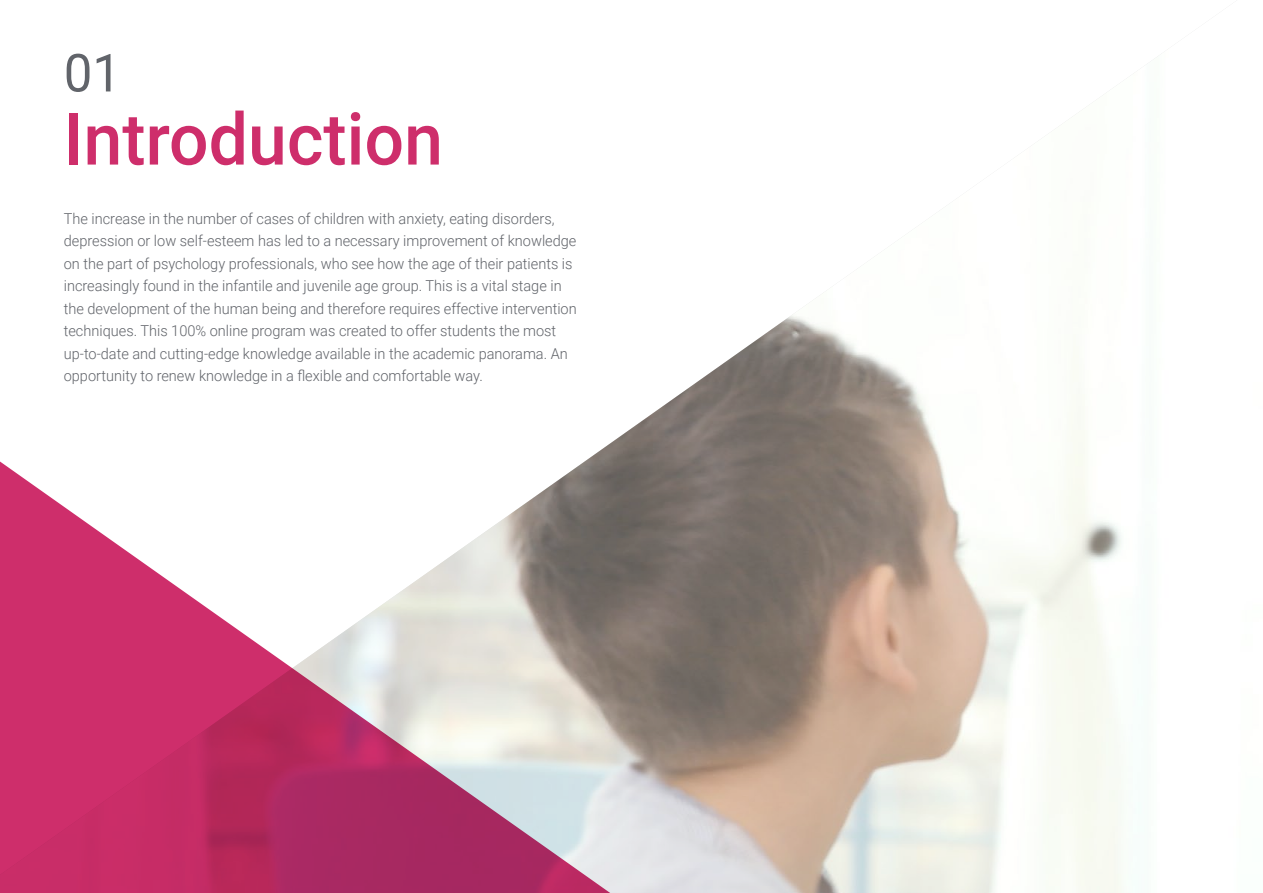
<style>
.page{position:relative;width:1263px;height:893px;background:#fff}
.page>*{position:absolute;margin:0;border:0;box-sizing:border-box;transform-origin:0 0}
.t1{font:500 72px "Roboto";color:#ce2e6b}
.t2{font:52.5px "Roboto";color:#61646a}
.t3{font:300 15px/22.5px "Roboto";color:#61646a}
</style>
<div class="page">
<img style="left:606px;top:56px;width:552px;height:837px">
<svg style="left:0;top:446px;width:640px;height:447px"></svg>
<h2 class="t2" style="left:64px;top:36px;width:59px">01</h2>
<h1 class="t1" style="left:64px;top:89px;width:381px">Introduction</h1>
<p class="t3" style="left:64px;top:207px;width:514px">The increase in the number of cases of children with anxiety, eating disorders, depression or low self-esteem has led to a necessary improvement of knowledge on the part of psychology professionals, who see how the age of their patients is increasingly found in the infantile and juvenile age group. This is a vital stage in the development of the human being and therefore requires effective intervention techniques. This 100% online program was created to offer students the most up-to-date and cutting-edge knowledge available in the academic panorama. An opportunity to renew knowledge in a flexible and comfortable way.</p>
</div>
